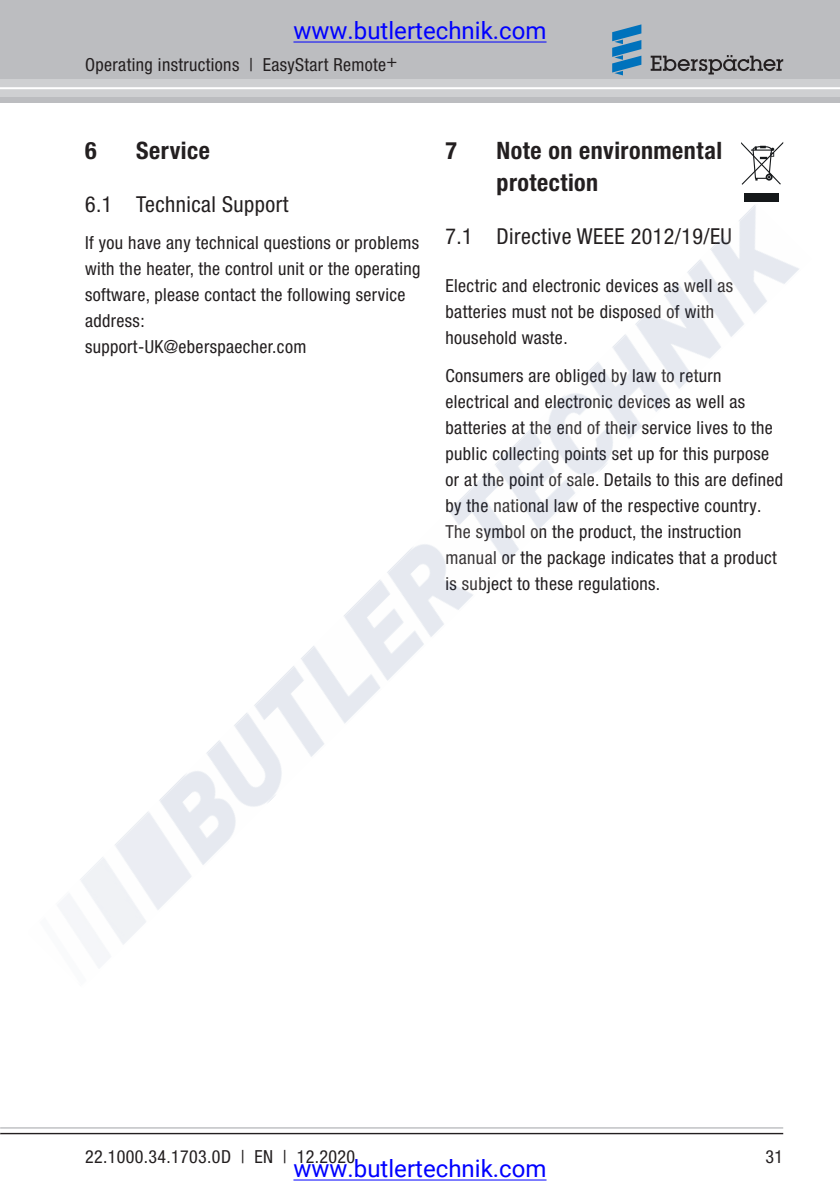
<style>
.page{position:relative;width:840px;height:1191px;background:#fff}
.page>*{position:absolute;margin:0;border:0;box-sizing:border-box;transform-origin:0 0}
.t1{font:24px "Roboto";color:#00f}
.t2{font:700 condensed 24px/32px "Helvetica Neue LTW1 G";letter-spacing:.02em;color:#231f20}
.t3{font:condensed 22px "Helvetica Neue LTW1 G";letter-spacing:.02em;color:#231f20}
.t4{font:condensed 18px/26px "Helvetica Neue LTW1 G";letter-spacing:.02em;color:#231f20}
</style>
<div class="page">
<div style="left:744px;top:193px;width:35px;height:9px;background:#15181a"></div>
<svg style="left:741px;top:142px;width:41px;height:43px"></svg>
<div style="left:0;top:0;width:839px;height:102px;background:#bcbdc0"></div>
<div style="left:0;top:80px;width:839px;height:17px;background:#cfd0d2"></div>
<hr style="left:0;top:87px;width:839px;height:2px;background:#fff">
<svg style="left:650px;top:55px;width:132px;height:19px"></svg>
<svg style="left:612px;top:24px;width:29px;height:51px"></svg>
<hr style="left:0;top:1127px;width:782px;height:1px;background:#bcbdc0">
<hr style="left:0;top:1132px;width:782px;height:2px;background:#231f20">
<hr style="left:293px;top:42px;width:253px;height:1px;background:#00f">
<hr style="left:293px;top:1179px;width:253px;height:1px;background:#00f">
<img style="left:58px;top:205px;width:741px;height:762px">
<h1 class="t1" style="left:293px;top:14px;width:254px">www.butlertechnik.com</h1>
<p class="t4" style="left:85px;top:53px;width:313px">Operating instructions | EasyStart Remote+</p>
<h1 class="t2" style="left:85px;top:136px;width:13px">6</h1>
<h1 class="t2" style="left:136px;top:136px;width:75px">Service</h1>
<p class="t3" style="left:85px;top:196px;width:205px">6.1 Technical Support</p>
<p class="t4" style="left:85px;top:231px;width:337px">If you have any technical questions or problems with the heater, the control unit or the operating software, please contact the following service address:<br>support-UK@eberspaecher.com</p>
<h1 class="t2" style="left:445px;top:136px;width:13px">7</h1>
<h1 class="t2" style="left:496px;top:136px;width:227px">Note on environmental protection</h1>
<p class="t3" style="left:445px;top:228px;width:288px">7.1 Directive WEEE 2012/19/EU</p>
<p class="t4" style="left:445px;top:274px;width:289px">Electric and electronic devices as well as batteries must not be disposed of with household waste.</p>
<p class="t4" style="left:445px;top:364px;width:339px">Consumers are obliged by law to return electrical and electronic devices as well as batteries at the end of their service lives to the public collecting points set up for this purpose or at the point of sale. Details to this are defined by the national law of the respective country.<br>The symbol on the product, the instruction manual or the package indicates that a product is subject to these regulations.</p>
<p class="t4" style="left:85px;top:1144px;width:271px">22.1000.34.1703.0D | EN | 12.2020</p>
<p class="t4" style="left:765px;top:1144px;width:19px">31</p>
<h1 class="t1" style="left:293px;top:1152px;width:254px">www.butlertechnik.com</h1>
</div>
